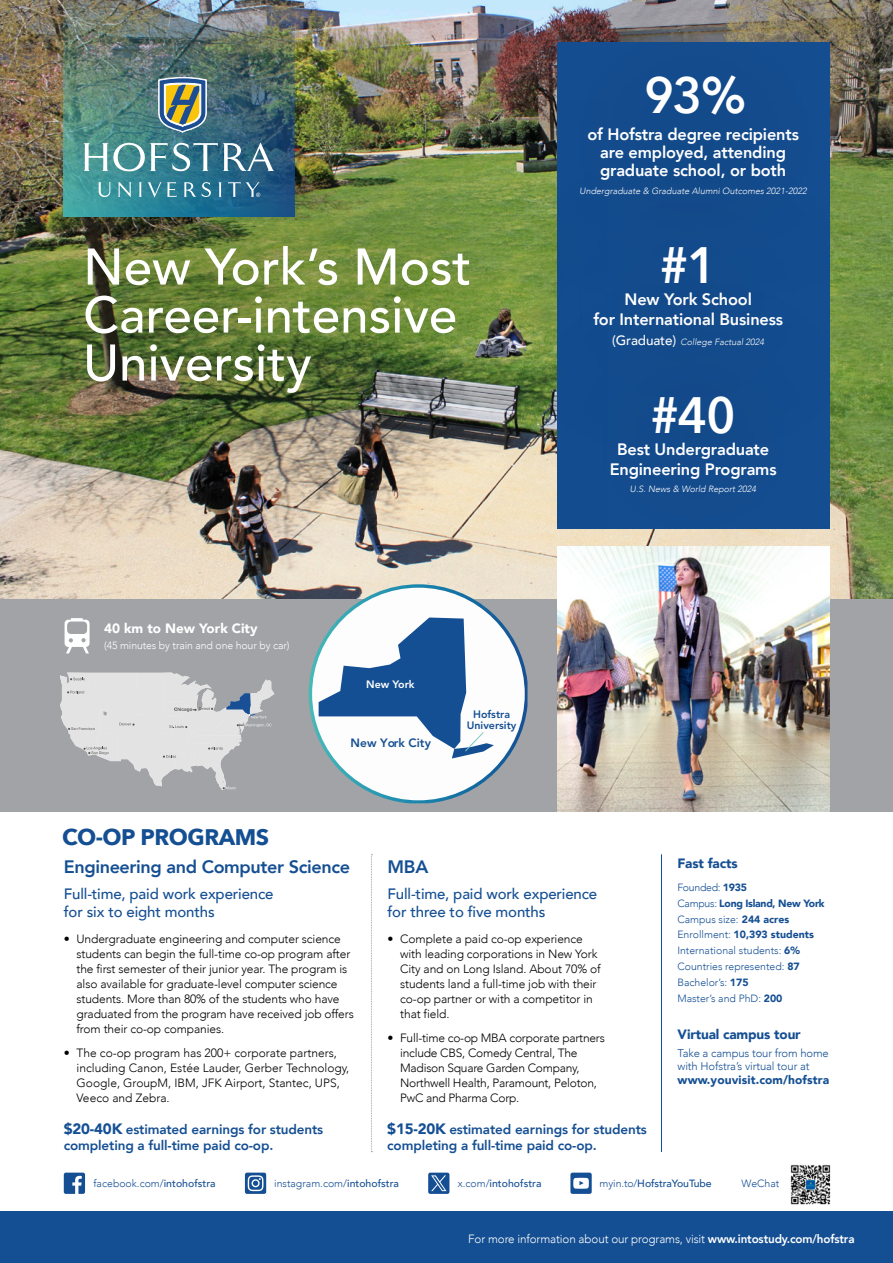
<style>
.page{position:relative;width:893px;height:1263px;background:#fff}
.page>*{position:absolute;margin:0;border:0;box-sizing:border-box;transform-origin:0 0}
.t1{font:500 51px/48px "Avenir";color:#fff}
._00_H1{font:600 51px "Avenir Next";color:#fff;scale:.95 1}
.t2{font:700 22.5px "Avenir Next";letter-spacing:-.02em;color:#154f93}
.t3{font:800 18px "Avenir";letter-spacing:-.02em;color:#154f93}
.t4{font:800 16.5px/18px "Avenir";letter-spacing:-.01em;color:#fff;text-align:center}
.t5{font:500 15px/18px "Avenir";letter-spacing:-.01em;color:#154f93}
.t6{font:800 13.5px/16.2px "Avenir";letter-spacing:-.01em;color:#154f93}
.t7{font:900 13.5px "Avenir";letter-spacing:-.01em;color:#154f93}
.t8{font:900 13.5px "Avenir";color:#fff}
.t9{font:300 12px/15px "Avenir";letter-spacing:-.01em;color:#000}
.t10{font:300 12px "Avenir";letter-spacing:-.01em;color:#fff}
.t11{font:900 12px "Avenir";letter-spacing:.01em;color:#154f93}
.t12{font:800 12px "Avenir LT Std";color:#154f93}
.t13{font:300 11.25px/13.5px "Avenir";letter-spacing:-.01em;color:#154f93}
.t14{font:800 10.65px/10.6px "Avenir LT Std";color:#154f93;text-align:center}
.t15{font:800 10.65px "Avenir LT Std";color:#fff}
.t16{font:300 10.5px "Avenir";color:#154f93}
.t17{font:500 10.5px "Avenir";letter-spacing:-.01em;color:#154f93}
.t18{font:300 10.5px "Avenir";letter-spacing:-.01em;color:#fff}
.t19{font:900 10.5px "Avenir";letter-spacing:-.025em;color:#154f93}
.t20{font:900 10.5px "Avenir";color:#154f93}
.t21{font:300 10.5px "Avenir";letter-spacing:-.025em;color:#154f93}
.t22{font:italic 300 9px "Avenir";color:#fff}
.s1{font-weight:500;font-style:normal;font-size:13.5px}
.s2{font-weight:900;font-size:15px}
.s3{font-weight:900}
.s4{font-weight:300}
.s5{font-weight:500}
.s6{font-weight:800}
</style>
<div class="page">
<img style="left:0;top:0;width:893px;height:599px">
<div style="left:0;top:599px;width:893px;height:212px;background:#a1a3a6"></div>
<img style="left:64px;top:0;width:230px;height:99px">
<svg style="left:309px;top:584px;width:218px;height:219px"></svg>
<div style="left:0;top:1212px;width:893px;height:51px;background:#154f93"></div>
<img style="left:557px;top:615px;width:272px;height:196px">
<svg style="left:64px;top:1172px;width:21px;height:22px"></svg>
<svg style="left:570px;top:1172px;width:22px;height:22px"></svg>
<svg style="left:245px;top:1172px;width:21px;height:22px"></svg>
<img style="left:790px;top:1165px;width:41px;height:40px">
<img style="left:0;top:99px;width:499px;height:438px">
<div style="left:476px;top:0;width:417px;height:318px;background:#000;opacity:.53"></div>
<div style="left:491px;top:124px;width:393px;height:345px;background:#000;opacity:.53"></div>
<div style="left:499px;top:269px;width:385px;height:346px;background:#000;opacity:.53"></div>
<svg style="left:83px;top:142px;width:192px;height:29px"></svg>
<svg style="left:158px;top:77px;width:49px;height:56px;background:#859382"></svg>
<svg style="left:98px;top:182px;width:162px;height:15px;background:#5092a6"></svg>
<svg style="left:371px;top:854px;width:1px;height:298px"></svg>
<hr style="left:661px;top:854px;width:1px;height:298px;background:#154f93">
<div style="left:428px;top:1172px;width:21px;height:22px;background:#154f93;border-radius:2px"></div>
<svg style="left:431px;top:1175px;width:16px;height:16px"></svg>
<svg style="left:60px;top:673px;width:214px;height:117px"></svg>
<svg style="left:65px;top:618px;width:25px;height:35px"></svg>
<p class="t1" style="left:83px;top:240px;width:390px">New York’s Most</p>
<p class="t1" style="left:83px;top:288px;width:376px">Career-intensive<br>University</p>
<p class="t8" style="left:104px;top:616px;width:155px">40 km to New York City</p>
<p class="t18" style="left:104px;top:639px;width:187px">(45 minutes by train and one hour by car)</p>
<p class="t2" style="left:62px;top:818px;width:209px">CO-OP PROGRAMS</p>
<p class="t15" style="left:366px;top:678px;width:50px">New York</p>
<p class="t12" style="left:351px;top:735px;width:82px">New York City</p>
<p class="t14" style="left:467px;top:709px;width:51px">Hofstra<br>University</p>
<p class="_00_H1" style="left:644px;top:52px;width:109px">93%</p>
<p class="t4" style="left:587px;top:125px;width:213px">of Hofstra degree recipients are employed, attending graduate school, or both</p>
<p class="t22" style="left:579px;top:185px;width:229px">Undergraduate &amp; Graduate Alumni Outcomes 2021-2022</p>
<p class="_00_H1" style="left:660px;top:222px;width:62px">#1</p>
<p class="t4" style="left:593px;top:290px;width:191px;line-height:19.8px">New York School<br>for International Business</p>
<p class="t22" style="left:612px;top:337px;width:154px"><span class="s1">(Graduate)</span> College Factual 2024</p>
<p class="_00_H1" style="left:650px;top:371px;width:91px">#40</p>
<p class="t4" style="left:610px;top:439px;width:168px;line-height:19.8px">Best Undergraduate<br>Engineering Programs</p>
<p class="t22" style="left:630px;top:484px;width:128px">U.S. News &amp; World Report 2024</p>
<p class="t3" style="left:64px;top:852px;width:288px">Engineering and Computer Science</p>
<p class="t5" style="left:64px;top:884px;width:211px">Full-time, paid work experience for six to eight months</p>
<p class="t9" style="left:77px;top:932px;width:279px;text-indent:-13px">• Undergraduate engineering and computer science students can begin the full-time co-op program after the first semester of their junior year. The program is also available for graduate-level computer science students. More than 80% of the students who have graduated from the program have received job offers from their co-op companies.</p>
<p class="t9" style="left:77px;top:1045px;width:274px;text-indent:-13px">• The co-op program has 200+ corporate partners, including Canon, Estée Lauder, Gerber Technology, Google, GroupM, IBM, JFK Airport, Stantec, UPS, Veeco and Zebra.</p>
<p class="t6" style="left:64px;top:1121px;width:261px"><span class="s2">$20-40K</span> estimated earnings for students completing a full-time paid co-op.</p>
<p class="t6" style="left:387px;top:1121px;width:261px"><span class="s2">$15-20K</span> estimated earnings for students completing a full-time paid co-op.</p>
<p class="t3" style="left:387px;top:852px;width:42px">MBA</p>
<p class="t5" style="left:387px;top:884px;width:211px">Full-time, paid work experience for three to five months</p>
<p class="t9" style="left:400px;top:932px;width:202px;text-indent:-13px">• Complete a paid co-op experience with leading corporations in New York<br>City and on Long Island. About 70% of students land a full-time job with their co-op partner or with a competitor in that field.</p>
<p class="t9" style="left:400px;top:1030px;width:206px;text-indent:-13px">• Full-time co-op MBA corporate partners include CBS, Comedy Central, The Madison Square Garden Company, Northwell Health, Paramount, Peloton, PwC and Pharma Corp.</p>
<p class="t7" style="left:677px;top:852px;width:62px">Fast facts</p>
<p class="t21" style="left:677px;top:881px;width:71px">Founded: <span class="s3">1935</span></p>
<p class="t19" style="left:677px;top:894px;width:149px"><span class="s4">Campus:</span> Long Island, New York</p>
<p class="t16" style="left:677px;top:913px;width:113px">Campus size: <span class="s3">244 acres</span></p>
<p class="t20" style="left:677px;top:926px;width:138px"><span class="s4">Enrollment:</span> 10,393 students</p>
<p class="t16" style="left:677px;top:944px;width:124px">International students: <span class="s3">6%</span></p>
<p class="t16" style="left:677px;top:960px;width:124px">Countries represented: <span class="s3">87</span></p>
<p class="t16" style="left:677px;top:976px;width:73px">Bachelor’s: <span class="s3">175</span></p>
<p class="t16" style="left:677px;top:992px;width:107px">Master’s and PhD: <span class="s3">200</span></p>
<p class="t7" style="left:678px;top:1022px;width:125px">Virtual campus tour</p>
<p class="t13" style="left:678px;top:1046px;width:153px">Take a campus tour from home with Hofstra’s virtual tour at</p>
<p class="t11" style="left:678px;top:1070px;width:153px">www.youvisit.com/hofstra</p>
<p class="t16" style="left:94px;top:1177px;width:124px">facebook.com/<span class="s5">intohofstra</span></p>
<p class="t16" style="left:274px;top:1177px;width:126px">instagram.com/<span class="s5">intohofstra</span></p>
<p class="t17" style="left:600px;top:1174px;width:114px"><span class="s4">myin.to/</span>HofstraYouTube</p>
<p class="t16" style="left:742px;top:1177px;width:39px">WeChat</p>
<p class="t17" style="left:458px;top:1174px;width:85px"><span class="s4">x.com/</span>intohofstra</p>
<p class="t10" style="left:468px;top:1231px;width:388px">For more information about our programs, visit <span class="s6">www.intostudy.com/hofstra</span></p>
</div>
